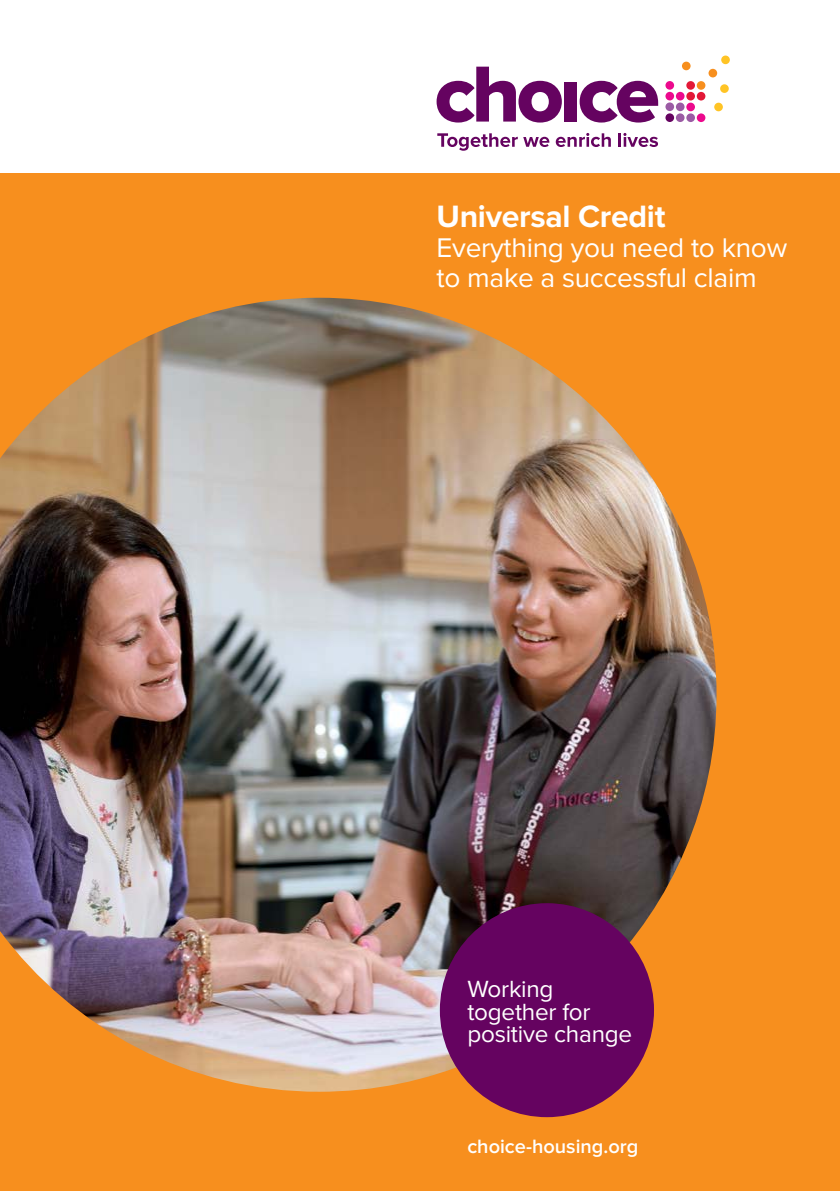
<style>
.page{position:relative;width:840px;height:1191px;background:#fff}
.page>*{position:absolute;margin:0;border:0;box-sizing:border-box;transform-origin:0 0}
.t1{font:700 32px "Proxima Nova";letter-spacing:-.01em;color:#fff}
.t2{font:28px/30px "Proxima Nova";letter-spacing:-.01em;color:#fff}
.t3{font:24.2px/22.6px "Proxima Nova";letter-spacing:-.01em;color:#fff}
.t4{font:600 20px "Proxima Nova";color:#fff}
</style>
<div class="page">
<div style="left:0;top:173px;width:839px;height:1018px;background:#f78f1e"></div>
<div style="left:563px;top:82px;width:13px;height:39px;background:#650360"></div>
<svg style="left:436px;top:67px;width:125px;height:56px"></svg>
<svg style="left:579px;top:81px;width:78px;height:42px"></svg>
<div style="left:665px;top:113px;width:8px;height:9px;background:#650360;border-radius:50%"></div>
<svg style="left:675px;top:113px;width:9px;height:9px"></svg>
<div style="left:686px;top:113px;width:8px;height:9px;background:#9b5ba4;border-radius:50%"></div>
<div style="left:696px;top:113px;width:9px;height:9px;background:#ec098d;border-radius:50%"></div>
<div style="left:665px;top:102px;width:8px;height:9px;background:#9b5ba4;border-radius:50%"></div>
<div style="left:675px;top:103px;width:9px;height:8px;background:#9b5ba4;border-radius:50%"></div>
<div style="left:686px;top:103px;width:8px;height:8px;background:#ec098d;border-radius:50%"></div>
<div style="left:665px;top:92px;width:8px;height:8px;background:#ec098d;border-radius:50%"></div>
<div style="left:675px;top:92px;width:9px;height:8px;background:#ec098d;border-radius:50%"></div>
<div style="left:686px;top:92px;width:8px;height:8px;background:#e31837;border-radius:50%"></div>
<div style="left:696px;top:92px;width:9px;height:8px;background:#e31837;border-radius:50%"></div>
<div style="left:665px;top:81px;width:8px;height:9px;background:#ec098d;border-radius:50%"></div>
<div style="left:686px;top:81px;width:8px;height:9px;background:#e31837;border-radius:50%"></div>
<div style="left:696px;top:81px;width:9px;height:9px;background:#f78f1e;border-radius:50%"></div>
<svg style="left:719px;top:84px;width:9px;height:9px"></svg>
<svg style="left:713px;top:103px;width:9px;height:8px"></svg>
<div style="left:681px;top:62px;width:9px;height:8px;background:#f78f1e;border-radius:50%"></div>
<div style="left:708px;top:69px;width:8px;height:8px;background:#f78f1e;border-radius:50%"></div>
<svg style="left:720px;top:56px;width:9px;height:8px"></svg>
<svg style="left:437px;top:133px;width:80px;height:18px"></svg>
<svg style="left:523px;top:137px;width:26px;height:10px"></svg>
<svg style="left:555px;top:133px;width:55px;height:14px"></svg>
<svg style="left:618px;top:133px;width:39px;height:14px"></svg>
<img style="left:0;top:298px;width:716px;height:793px">
<div style="left:439px;top:903px;width:214px;height:214px;background:#650360;border-radius:50%"></div>
<p class="t1" style="left:436px;top:197px;width:230px">Universal Credit</p>
<p class="t2" style="left:436px;top:233px;width:352px">Everything you need to know to make a successful claim</p>
<p class="t3" style="left:467px;top:978px;width:166px">Working together for positive change</p>
<p class="t4" style="left:467px;top:1134px;width:172px">choice-housing.org</p>
</div>
